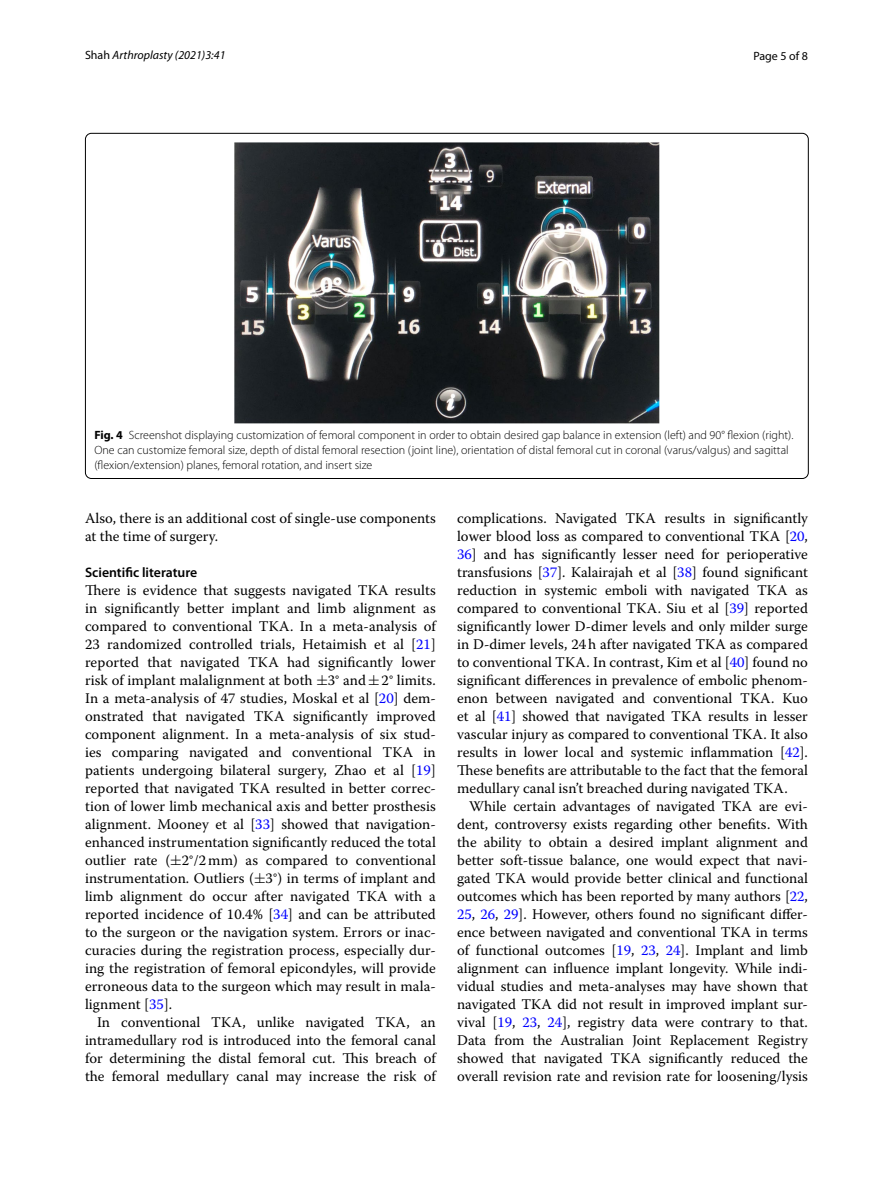
<style>
.page{position:relative;width:893px;height:1187px;background:#fff}
.page>*{position:absolute;margin:0;border:0;box-sizing:border-box;transform-origin:0 0}
.t1{font:14.7px/18px "Warnock Pro";color:#000;text-align:justify}
.t2{font:600 13.8px "Myriad Pro";color:#000}
.t3{font:300 12px/15px "Myriad Pro";color:#000}
.t4{font:italic 12px "Myriad Pro";color:#000}
.t5{font:12px "Myriad Pro";color:#000}
.s1{font-style:normal}
.s2{font-weight:700}
.s3{color:#00f}
.s4{font-family:"MTSY"}
</style>
<div class="page">
<img style="left:234px;top:142px;width:425px;height:281px">
<p class="t4" style="left:85px;top:48px;width:142px"><span class="s1">Shah</span> Arthroplasty (2021) 3:41</p>
<p class="t5" style="left:753px;top:48px;width:56px">Page 5 of 8</p>
<p class="t3" style="left:94px;top:427px;width:701px"><span class="s2">Fig. 4</span> Screenshot displaying customization of femoral component in order to obtain desired gap balance in extension (left) and 90° flexion (right).<br>One can customize femoral size, depth of distal femoral resection (joint line), orientation of distal femoral cut in coronal (varus/valgus) and sagittal (flexion/extension) planes, femoral rotation, and insert size</p>
<p class="t1" style="left:85px;top:508px;width:352px">Also, there is an additional cost of single-use components at the time of surgery.</p>
<p class="t2" style="left:85px;top:563px;width:114px">Scientific literature</p>
<p class="t1" style="left:85px;top:580px;width:352px">There is evidence that suggests navigated TKA results in significantly better implant and limb alignment as compared to conventional TKA. In a meta-analysis of 23 randomized controlled trials, Hetaimish et al [<span class="s3">21</span>] reported that navigated TKA had significantly lower risk of implant malalignment at both <span class="s4">±</span>3° and<span class="s4">±</span>2° limits.<br>In a meta-analysis of 47 studies, Moskal et al [<span class="s3">20</span>] dem&shy;onstrated that navigated TKA significantly improved component alignment. In a meta-analysis of six stud&shy;ies comparing navigated and conventional TKA in patients undergoing bilateral surgery, Zhao et al [<span class="s3">19</span>] reported that navigated TKA resulted in better correc&shy;tion of lower limb mechanical axis and better prosthesis alignment. Mooney et al [<span class="s3">33</span>] showed that navigation&shy;enhanced instrumentation significantly reduced the total outlier rate (<span class="s4">±</span>2°/2mm) as compared to conventional instrumentation. Outliers (<span class="s4">±</span>3°) in terms of implant and limb alignment do occur after navigated TKA with a reported incidence of 10.4% [<span class="s3">34</span>] and can be attributed to the surgeon or the navigation system. Errors or inac&shy;curacies during the registration process, especially dur&shy;ing the registration of femoral epicondyles, will provide erroneous data to the surgeon which may result in mala&shy;lignment [<span class="s3">35</span>].</p>
<p class="t1" style="left:85px;top:1012px;width:352px;text-indent:12px">In conventional TKA, unlike navigated TKA, an intramedullary rod is introduced into the femoral canal for determining the distal femoral cut. This breach of the femoral medullary canal may increase the risk of</p>
<p class="t1" style="left:457px;top:508px;width:352px">complications. Navigated TKA results in significantly lower blood loss as compared to conventional TKA [<span class="s3">20</span>, <span class="s3">36</span>] and has significantly lesser need for perioperative transfusions [<span class="s3">37</span>]. Kalairajah et al [<span class="s3">38</span>] found significant reduction in systemic emboli with navigated TKA as compared to conventional TKA. Siu et al [<span class="s3">39</span>] reported significantly lower D-dimer levels and only milder surge in D-dimer levels, 24h after navigated TKA as compared to conventional TKA. In contrast, Kim et al [<span class="s3">40</span>] found no significant differences in prevalence of embolic phenom&shy;enon between navigated and conventional TKA. Kuo et al [<span class="s3">41</span>] showed that navigated TKA results in lesser vascular injury as compared to conventional TKA. It also results in lower local and systemic inflammation [<span class="s3">42</span>].<br>These benefits are attributable to the fact that the femoral medullary canal isn’t breached during navigated TKA.</p>
<p class="t1" style="left:457px;top:796px;width:352px;text-indent:12px">While certain advantages of navigated TKA are evi&shy;dent, controversy exists regarding other benefits. With the ability to obtain a desired implant alignment and better soft-tissue balance, one would expect that navi&shy;gated TKA would provide better clinical and functional outcomes which has been reported by many authors [<span class="s3">22</span>, <span class="s3">25</span>, <span class="s3">26</span>, <span class="s3">29</span>]. However, others found no significant differ&shy;ence between navigated and conventional TKA in terms of functional outcomes [<span class="s3">19</span>, <span class="s3">23</span>, <span class="s3">24</span>]. Implant and limb alignment can influence implant longevity. While indi&shy;vidual studies and meta-analyses may have shown that navigated TKA did not result in improved implant sur&shy;vival [<span class="s3">19</span>, <span class="s3">23</span>, <span class="s3">24</span>], registry data were contrary to that.<br>Data from the Australian Joint Replacement Registry showed that navigated TKA significantly reduced the overall revision rate and revision rate for loosening/lysis</p>
</div>
